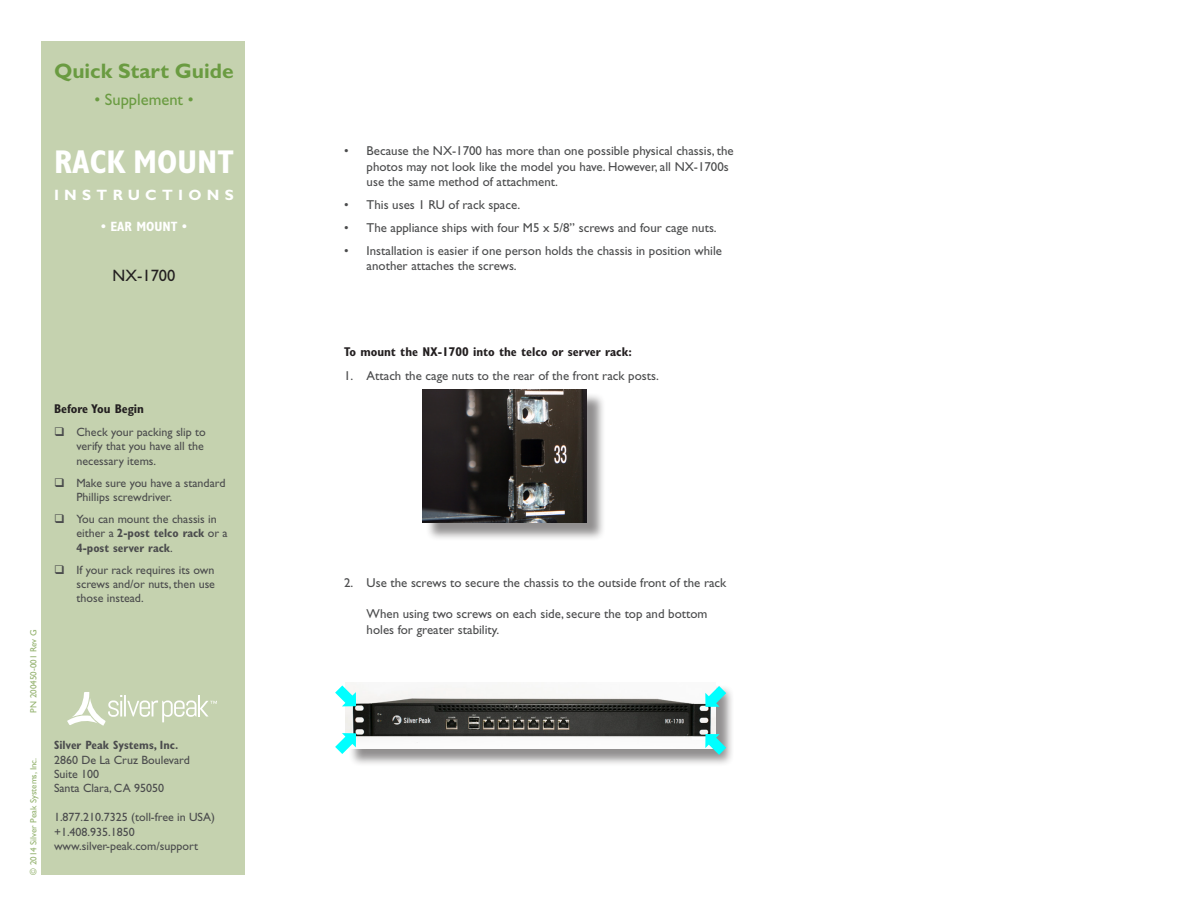
<style>
.page{position:relative;width:1188px;height:918px;background:#fff}
.page>*{position:absolute;margin:0;border:0;box-sizing:border-box;transform-origin:0 0}
.t1{font:700 condensed 33px "Gill Sans Std";color:#fff}
.t2{font:700 21px "Gill Sans Std";color:#6a9b41}
.t3{font:16.5px "Gill Sans Std";color:#6a9b41}
.t4{font:16.5px "Gill Sans Std";color:#231f20}
.t5{font:700 15px "Gill Sans Std";letter-spacing:.355em;color:#fff}
.t6{font:700 condensed 13.5px "Gill Sans Std";color:#fff}
.t7{font:12.9px/15.5px "Gill Sans Std";color:#4b4c4d}
.Heading_1{font:700 condensed 12.75px "Gill Sans Std";color:#231f20}
._8pt_NoLeading{font:12px/14.4px "Gill Sans Std";color:#4b4c4d}
._8pt_NoLeading-2{font:700 condensed 12px "Gill Sans Std";color:#4b4c4d}
.t8{font:9px "Gill Sans Std";color:#94b26f}
.s1{font-weight:700;font-stretch:condensed}
</style>
<div class="page">
<div style="left:42px;top:42px;width:203px;height:833px;background:#c5d2af"></div>
<svg style="left:67px;top:692px;width:150px;height:34px"></svg>
<div style="left:348px;top:685px;width:387px;height:82px;background:#231f20;opacity:.5"></div>
<img style="left:346px;top:682px;width:370px;height:66px">
<div style="left:425px;top:392px;width:181px;height:149px;background:#231f20;opacity:.5"></div>
<img style="left:423px;top:390px;width:164px;height:132px">
<svg style="left:335px;top:733px;width:21px;height:21px"></svg>
<svg style="left:705px;top:734px;width:21px;height:21px"></svg>
<svg style="left:335px;top:685px;width:21px;height:21px"></svg>
<svg style="left:705px;top:686px;width:21px;height:21px"></svg>
<p class="t2" style="left:54px;top:59px;width:181px">Quick Start Guide</p>
<p class="t3" style="left:94px;top:90px;width:101px">• Supplement •</p>
<p class="t1" style="left:54px;top:142px;width:182px">RACK MOUNT</p>
<p class="t5" style="left:54px;top:186px;width:181px">INSTRUCTIONS</p>
<p class="t6" style="left:101px;top:218px;width:87px">• EAR MOUNT •</p>
<p class="t4" style="left:113px;top:266px;width:64px">NX-1700</p>
<p class="t8" style="left:28px;top:712px;width:84px;rotate:-90deg">PN 200450-001 Rev G</p>
<p class="t8" style="left:28px;top:874px;width:118px;rotate:-90deg">© 2014 Silver Peak Systems, Inc.</p>
<p class="Heading_1" style="left:54px;top:401px;width:91px">Before You Begin</p>
<p class="_8pt_NoLeading" style="left:76px;top:425px;width:131px">Check your packing slip to verify that you have all the necessary items.</p>
<p class="_8pt_NoLeading" style="left:76px;top:476px;width:151px">Make sure you have a standard<br>Phillips screwdriver.</p>
<p class="_8pt_NoLeading" style="left:76px;top:512px;width:153px">You can mount the chassis in either a <span class="s1">2‑post telco rack</span> or a<br><span class="s1">4‑post server rack</span>.</p>
<p class="_8pt_NoLeading" style="left:76px;top:563px;width:140px;text-align:justify">If your rack requires its own screws and/or nuts, then use those instead.</p>
<p class="_8pt_NoLeading-2" style="left:54px;top:738px;width:126px">Silver Peak Systems, Inc.</p>
<p class="_8pt_NoLeading" style="left:54px;top:752px;width:137px">2860 De La Cruz Boulevard</p>
<p class="_8pt_NoLeading" style="left:54px;top:767px;width:47px">Suite 100</p>
<p class="_8pt_NoLeading" style="left:54px;top:781px;width:112px">Santa Clara, CA 95050</p>
<p class="_8pt_NoLeading" style="left:54px;top:810px;width:163px">1.877.210.7325 (toll-free in USA)</p>
<p class="_8pt_NoLeading" style="left:54px;top:824px;width:82px">+1.408.935.1850</p>
<p class="_8pt_NoLeading" style="left:54px;top:839px;width:146px">www.silver-peak.com/support</p>
<p class="t7" style="left:367px;top:143px;width:369px;text-indent:-22px">• Because the NX-1700 has more than one possible physical chassis, the photos may not look like the model you have. However, all NX‑1700s use the same method of attachment.</p>
<p class="t7" style="left:344px;top:197px;width:178px">• This uses 1 RU of rack space.</p>
<p class="t7" style="left:344px;top:220px;width:374px">• The appliance ships with four M5 x 5/8” screws and four cage nuts.</p>
<p class="t7" style="left:367px;top:243px;width:357px;text-indent:-22px">• Installation is easier if one person holds the chassis in position while another attaches the screws.</p>
<p class="Heading_1" style="left:344px;top:344px;width:289px">To mount the NX-1700 into the telco or server rack:</p>
<p class="t7" style="left:344px;top:368px;width:316px">1. Attach the cage nuts to the rear of the front rack posts.</p>
<p class="t7" style="left:344px;top:575px;width:384px">2. Use the screws to secure the chassis to the outside front of the rack</p>
<p class="t7" style="left:367px;top:606px;width:342px">When using two screws on each side, secure the top and bottom holes for greater stability.</p>
</div>
